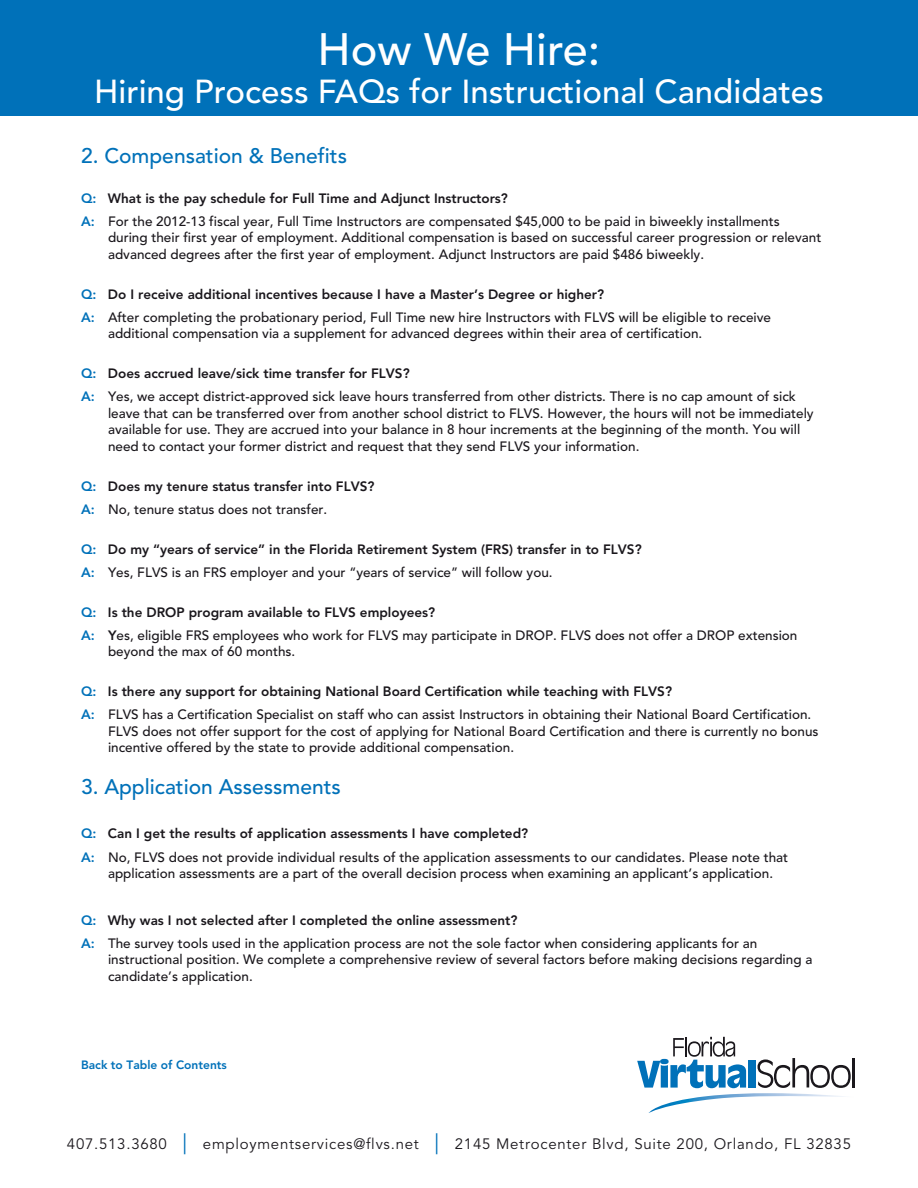
<style>
.page{position:relative;width:918px;height:1188px;background:#fff}
.page>*{position:absolute;margin:0;border:0;box-sizing:border-box;transform-origin:0 0}
.t1{font:500 45px "Avenir LT Std";color:#fff}
.t2{font:500 33px "Avenir LT Std";color:#fff}
.TOC_HEADINGS{font:500 21px "Avenir LT Std";color:#0071b9}
.t3{font:15px "Avenir LT Std";letter-spacing:.05em;color:#1a171c}
.text{font:500 13.5px/16.5px "Avenir LT Std";color:#1a171c}
.text-2{font:800 13.5px "Avenir LT Std";color:#1a171c}
.Table_of_Content_anc{font:800 12px "Avenir LT Std";color:#0071b9}
.s1{color:#0071b9}
.s2{font-weight:800;color:#0071b9}
.s3{font-weight:800}
.s4{font-size:21px;color:#0071b9}
</style>
<div class="page">
<div style="left:0;top:0;width:918px;height:115px;background:#0071b9"></div>
<svg style="left:637px;top:1037px;width:218px;height:76px"></svg>
<hr style="left:852px;top:1058px;width:2px;height:29px;background:#1a171c">
<p class="t1" style="left:318px;top:24px;width:284px">How We Hire:</p>
<p class="t2" style="left:94px;top:72px;width:731px">Hiring Process FAQs for Instructional Candidates</p>
<p class="TOC_HEADINGS" style="left:81px;top:143px;width:268px">2. Compensation &amp; Benefits</p>
<p class="text-2" style="left:81px;top:190px;width:428px"><span class="s1">Q:</span> What is the pay schedule for Full Time and Adjunct Instructors?</p>
<p class="text" style="left:108px;top:213px;width:715px;text-indent:-27px"><span class="s2">A:</span> For the 2012-13 fiscal year, Full Time Instructors are compensated $45,000 to be paid in biweekly installments during their first year of employment. Additional compensation is based on successful career progression or relevant advanced degrees after the first year of employment. Adjunct Instructors are paid $486 biweekly.</p>
<p class="text-2" style="left:81px;top:286px;width:525px"><span class="s1">Q:</span> Do I receive additional incentives because I have a Master’s Degree or higher?</p>
<p class="text" style="left:108px;top:309px;width:665px;text-indent:-27px"><span class="s2">A:</span> After completing the probationary period, Full Time new hire Instructors with FLVS will be eligible to receive additional compensation via a supplement for advanced degrees within their area of certification.</p>
<p class="text-2" style="left:81px;top:365px;width:330px"><span class="s1">Q:</span> Does accrued leave/sick time transfer for FLVS?</p>
<p class="text" style="left:108px;top:389px;width:707px;text-indent:-27px"><span class="s2">A:</span> Yes, we accept district-approved sick leave hours transferred from other districts. There is no cap amount of sick leave that can be transferred over from another school district to FLVS. However, the hours will not be immediately available for use. They are accrued into your balance in 8 hour increments at the beginning of the month. You will need to contact your former district and request that they send FLVS your information.</p>
<p class="text-2" style="left:81px;top:478px;width:295px"><span class="s1">Q:</span> Does my tenure status transfer into FLVS?</p>
<p class="text" style="left:81px;top:501px;width:248px"><span class="s2">A:</span> No, tenure status does not transfer.</p>
<p class="text-2" style="left:81px;top:541px;width:562px"><span class="s1">Q:</span> Do my “years of service” in the Florida Retirement System (FRS) transfer in to FLVS?</p>
<p class="text" style="left:81px;top:564px;width:473px"><span class="s2">A:</span> Yes, FLVS is an FRS employer and your “years of service” will follow you.</p>
<p class="text-2" style="left:81px;top:604px;width:356px"><span class="s1">Q:</span> Is the DROP program available to FLVS employees?</p>
<p class="text" style="left:108px;top:627px;width:691px;text-indent:-27px"><span class="s2">A:</span> <span class="s3">Y</span>es, eligible FRS employees who work for FLVS may participate in DROP. FLVS does not offer a DROP extension beyond the max of 60 months.</p>
<p class="text-2" style="left:81px;top:683px;width:593px"><span class="s1">Q:</span> Is there any support for obtaining National Board Certification while teaching with FLVS?</p>
<p class="text" style="left:108px;top:707px;width:712px;text-indent:-27px"><span class="s2">A:</span> FLVS has a Certification Specialist on staff who can assist Instructors in obtaining their National Board Certification.<br>FLVS does not offer support for the cost of applying for National Board Certification and there is currently no bonus incentive offered by the state to provide additional compensation.</p>
<p class="TOC_HEADINGS" style="left:81px;top:774px;width:261px">3. Application Assessments</p>
<p class="text-2" style="left:81px;top:826px;width:449px"><span class="s1">Q:</span> Can I get the results of application assessments I have completed?</p>
<p class="text" style="left:108px;top:849px;width:682px;text-indent:-27px"><span class="s2">A:</span> No, FLVS does not provide individual results of the application assessments to our candidates. Please note that application assessments are a part of the overall decision process when examining an applicant’s application.</p>
<p class="text-2" style="left:81px;top:912px;width:438px"><span class="s1">Q:</span> Why was I not selected after I completed the online assessment?</p>
<p class="text" style="left:108px;top:935px;width:706px;text-indent:-27px"><span class="s2">A:</span> The survey tools used in the application process are not the sole factor when considering applicants for an instructional position. We complete a comprehensive review of several factors before making decisions regarding a candidate’s application.</p>
<p class="Table_of_Content_anc" style="left:81px;top:1058px;width:147px">Back to Table of Contents</p>
<p class="t3" style="left:67px;top:1135px;width:786px">407.513.3680 <span class="s4">|</span> employmentservices@flvs.net <span class="s4">|</span> 2145 Metrocenter Blvd, Suite 200, Orlando, FL 32835</p>
</div>
